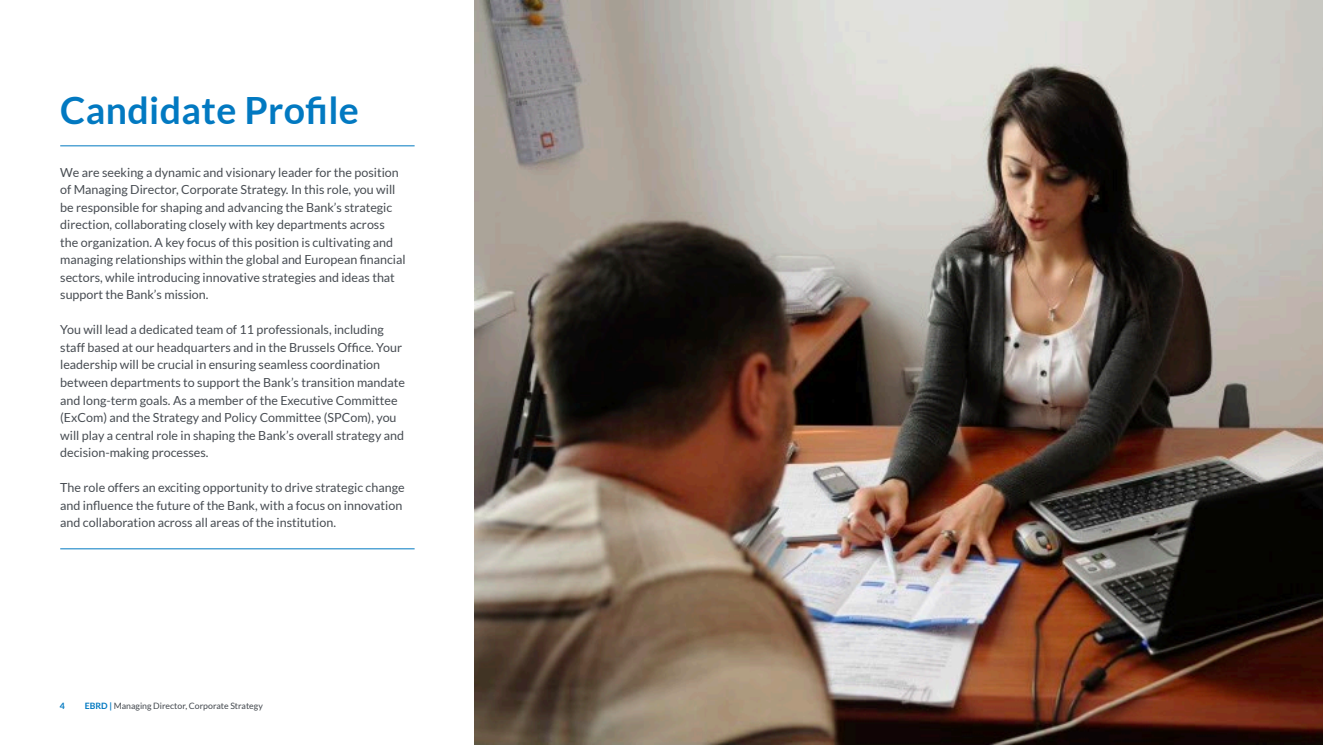
<style>
.page{position:relative;width:1323px;height:745px;background:#fff}
.page>*{position:absolute;margin:0;border:0;box-sizing:border-box;transform-origin:0 0}
.t1{font:700 37.5px "Lato";letter-spacing:.01em;color:#0279c1}
.t2{font:12.5px/17.5px "Lato";color:#474c52}
.t3{font:8.75px "Lato";color:#43484e}
.t4{font:700 8.75px "Lato";color:#0279c1}
.s1{font-weight:700;color:#0279c1}
</style>
<div class="page">
<hr style="left:60px;top:145px;width:355px;height:1px;background:#0279c1">
<hr style="left:60px;top:548px;width:355px;height:1px;background:#0279c1">
<img style="left:475px;top:0;width:848px;height:744px">
<h2 class="t1" style="left:60px;top:89px;width:300px">Candidate Profile</h2>
<p class="t2" style="left:60px;top:163px;width:347px">We are seeking a dynamic and visionary leader for the position of Managing Director, Corporate Strategy. In this role, you will be responsible for shaping and advancing the Bank’s strategic direction, collaborating closely with key departments across the organization. A key focus of this position is cultivating and managing relationships within the global and European financial sectors, while introducing innovative strategies and ideas that support the Bank’s mission.</p>
<p class="t2" style="left:60px;top:321px;width:346px">You will lead a dedicated team of 11 professionals, including staff based at our headquarters and in the Brussels Office. Your leadership will be crucial in ensuring seamless coordination between departments to support the Bank’s transition mandate and long-term goals. As a member of the Executive Committee (ExCom) and the Strategy and Policy Committee (SPCom), you will play a central role in shaping the Bank’s overall strategy and decision-making processes.</p>
<p class="t2" style="left:60px;top:478px;width:346px">The role offers an exciting opportunity to drive strategic change and influence the future of the Bank, with a focus on innovation and collaboration across all areas of the institution.</p>
<p class="t4" style="left:60px;top:700px;width:7px">4</p>
<p class="t3" style="left:85px;top:701px;width:180px"><span class="s1">EBRD |</span> Managing Director, Corporate Strategy</p>
</div>
